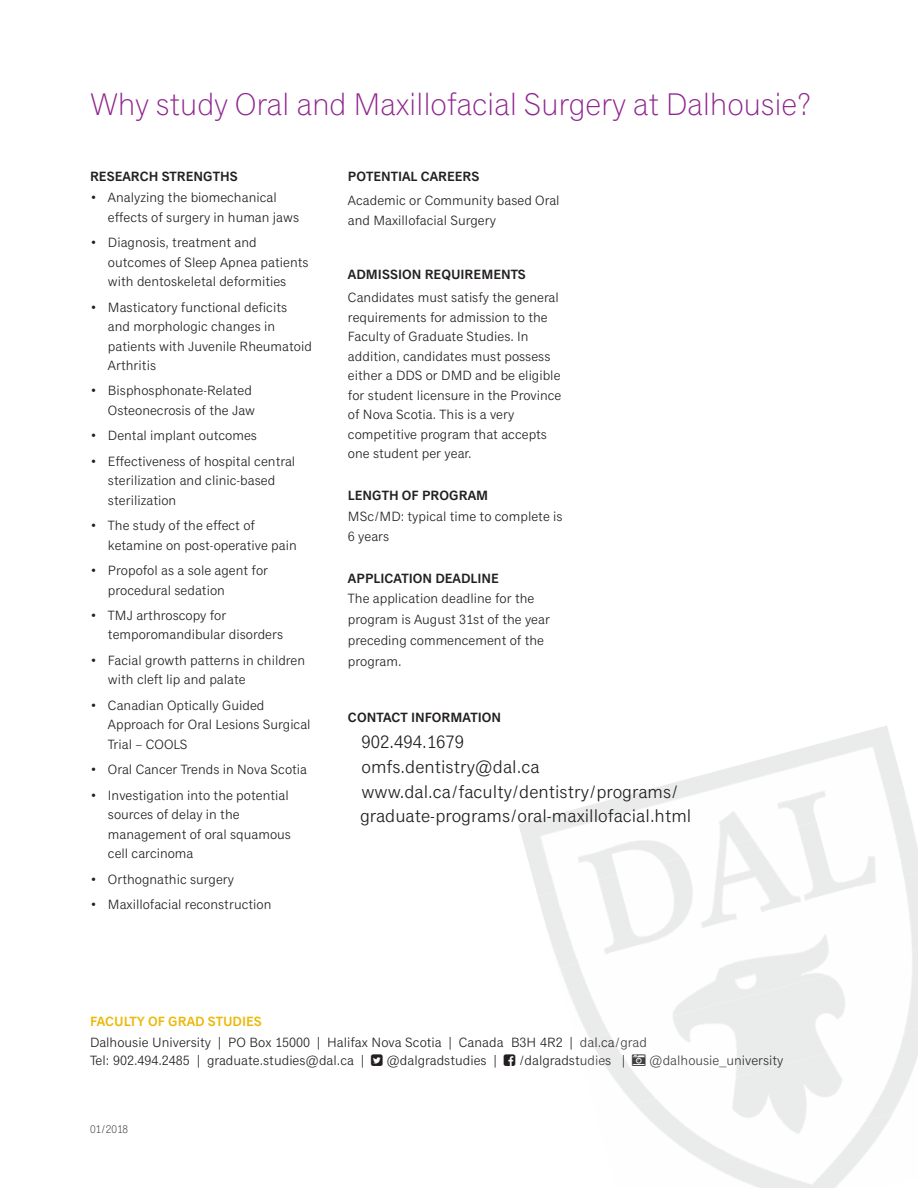
<style>
.page{position:relative;width:918px;height:1188px;background:#fff}
.page>*{position:absolute;margin:0;border:0;box-sizing:border-box;transform-origin:0 0}
.t1{font:300 31.5px "Classic Grotesque Std";letter-spacing:-.01em;color:#90268f}
.t2{font:18px/24.9px "Classic Grotesque Std";color:#231f20}
.t3{font:13.5px/19.5px "Classic Grotesque Std";color:#231f20}
.t4{font:600 13.5px "Classic Grotesque Std";color:#231f20}
.t5{font:600 13.5px "Classic Grotesque Std";color:#ecb90b}
.t6{font:300 11.25px "Classic Grotesque Std";color:#231f20}
</style>
<div class="page">
<img style="left:538px;top:797px;width:380px;height:162px">
<img style="left:557px;top:870px;width:361px;height:141px">
<img style="left:577px;top:943px;width:341px;height:106px">
<img style="left:596px;top:1016px;width:322px;height:73px">
<svg style="left:632px;top:1055px;width:14px;height:11px"></svg>
<h1 class="t1" style="left:90px;top:86px;width:723px">Why study Oral and M axillofacial Surgery at Dalhousie?</h1>
<p class="t4" style="left:90px;top:169px;width:149px">RESEARCH STRENGTHS</p>
<p class="t3" style="left:108px;top:188px;width:193px;text-indent:-18px">• Analyzing the biomechanical effects of surgery in human jaws</p>
<p class="t3" style="left:108px;top:233px;width:202px;text-indent:-18px">• Diagnosis, treatment and outcomes of Sleep Apnea patients with dentoskeletal deformities</p>
<p class="t3" style="left:108px;top:297px;width:205px;text-indent:-18px">• Masticatory functional deficits and morphologic changes in patients with Juvenile Rheumatoid<br>Arthritis</p>
<p class="t3" style="left:90px;top:381px;width:167px;text-align:right">• Bisphosphonate-Related<br>Osteonecrosis of the Jaw</p>
<p class="t3" style="left:90px;top:426px;width:169px">• Dental implant outcomes</p>
<p class="t3" style="left:108px;top:452px;width:189px;text-indent:-18px">• Effectiveness of hospital central sterilization and clinic-based sterilization</p>
<p class="t3" style="left:108px;top:516px;width:190px;text-indent:-18px">• The study of the effect of ketamine on post-operative pain</p>
<p class="t3" style="left:108px;top:561px;width:162px;text-indent:-18px">• Propofol as a sole agent for procedural sedation</p>
<p class="t3" style="left:108px;top:606px;width:177px;text-indent:-18px">• TMJ arthroscopy for temporomandibular disorders</p>
<p class="t3" style="left:108px;top:651px;width:199px;text-indent:-18px">• Facial growth patterns in children with cleft lip and palate</p>
<p class="t3" style="left:108px;top:696px;width:204px;text-indent:-18px">• Canadian Optically Guided<br>Approach for Oral Lesions Surgical<br>Trial – COOLS</p>
<p class="t3" style="left:90px;top:760px;width:219px">• Oral Cancer Trends in Nova Scotia</p>
<p class="t3" style="left:108px;top:786px;width:184px;text-indent:-18px">• Investigation into the potential sources of delay in the management of oral squamous cell carcinoma</p>
<p class="t3" style="left:90px;top:870px;width:146px">• Orthognathic surgery</p>
<p class="t3" style="left:90px;top:895px;width:183px">• Maxillofacial reconstruction</p>
<p class="t4" style="left:348px;top:169px;width:133px">POTENTIAL CAREERS</p>
<p class="t3" style="left:348px;top:191px;width:213px">Academic or Community based Oral and Maxillofacial Surgery</p>
<p class="t4" style="left:348px;top:266px;width:179px">ADMISSION REQUIREMENTS</p>
<p class="t3" style="left:348px;top:288px;width:215px">Candidates must satisfy the general requirements for admission to the<br>Faculty of Graduate Studies. In addition, candidates must possess either a DDS or DMD and be eligible for student licensure in the Province of Nova Scotia. This is a very competitive program that accepts one student per year.</p>
<p class="t4" style="left:348px;top:488px;width:142px">LENGTH OF PROGRAM</p>
<p class="t3" style="left:348px;top:507px;width:216px">MSc/MD: typical time to complete is<br>6 years</p>
<p class="t4" style="left:348px;top:570px;width:10px">APP</p>
<p class="t4" style="left:374px;top:570px;width:127px">LICATION DEADLINE</p>
<p class="t3" style="left:348px;top:589px;width:204px;line-height:20.9px">The application deadline for the program is August 31st of the year preceding commencement of the program.</p>
<p class="t4" style="left:348px;top:710px;width:155px">CONTACT I NFORMATION</p>
<h2 class="t2" style="left:360px;top:729px;width:333px">902.494.1679<br>omfs.dentistry@dal.ca www.dal.ca/faculty/dentistry/programs/ graduate-programs/oral-maxillofacial.html</h2>
<p class="t5" style="left:90px;top:1014px;width:173px">FACULTY OF GRAD STUDIES</p>
<p class="t3" style="left:90px;top:1034px;width:558px;line-height:18px">Dalhousie University | PO Box 15000 | Halifax Nova Scotia | Canada B3H 4R2 | dal.ca/grad<br>Tel: 902.494.2485 | graduate.studies@dal.ca |</p>
<p class="t3" style="left:386px;top:1051px;width:112px">@dalgradstudies |</p>
<p class="t3" style="left:519px;top:1051px;width:108px">/dalgradstudies |</p>
<p class="t3" style="left:649px;top:1051px;width:136px">@dalhousie_university</p>
<p class="t6" style="left:90px;top:1123px;width:40px">01/2018</p>
</div>
